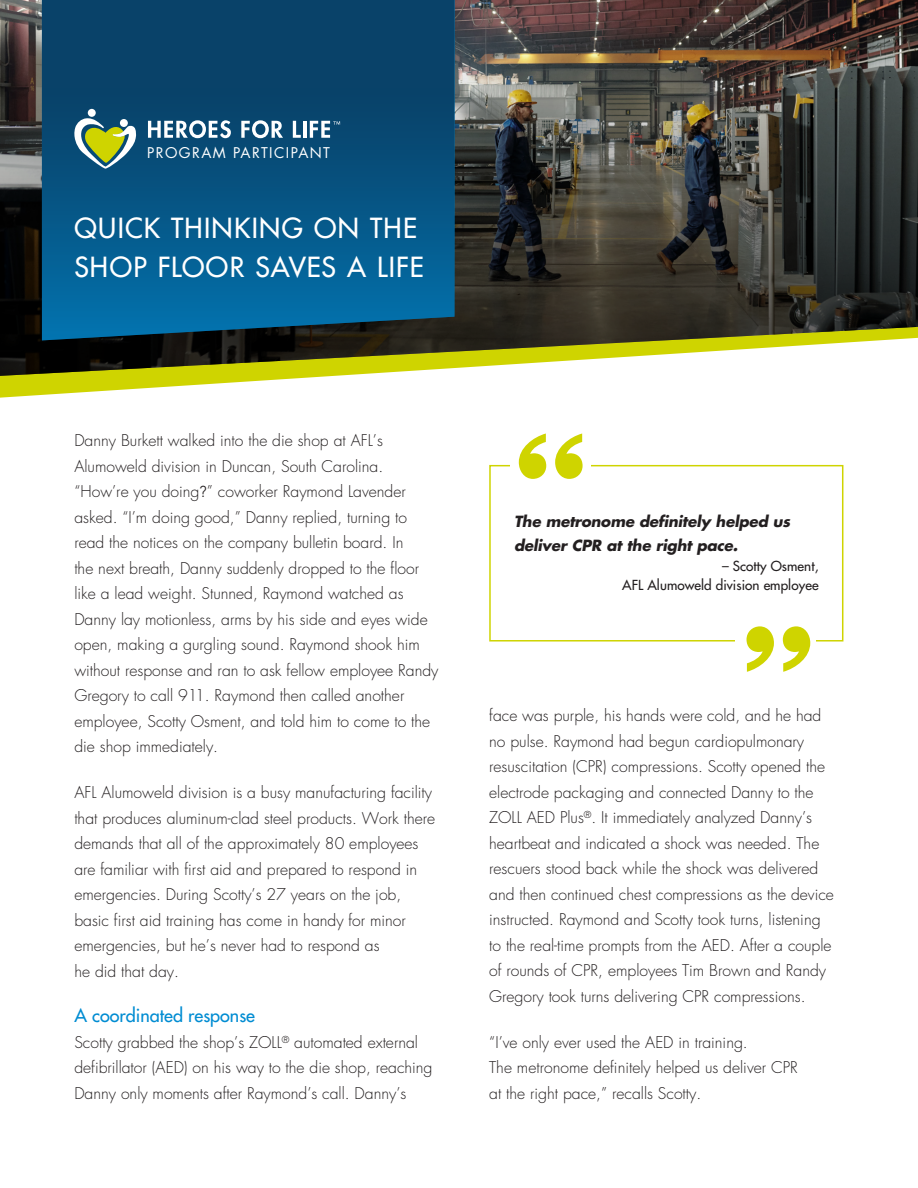
<style>
.page{position:relative;width:918px;height:1188px;background:#fff}
.page>*{position:absolute;margin:0;border:0;box-sizing:border-box;transform-origin:0 0}
.t1{font:500 27px/39px "Futura Std";letter-spacing:.045em;color:#fff}
.t2{font:500 18px "Futura Std";color:#008cd2}
.t3{font:300 15.75px/25.5px "Futura Std";color:#231f20}
.t4{font:italic 700 15px/24px "Futura Std";letter-spacing:-.01em;color:#231f20}
.t5{font:14.4px "Futura Std";letter-spacing:.1em;color:#fff}
.t6{font:500 13.5px/19.5px "Futura Std";letter-spacing:.005em;color:#231f20;text-align:right}
.s1{font-family:"Avenir"}
</style>
<div class="page">
<svg style="left:0;top:377px;width:316px;height:21px"></svg>
<img style="left:0;top:0;width:918px;height:377px">
<svg style="left:42px;top:0;width:412px;height:340px;background:#074f7b"></svg>
<div style="left:489px;top:465px;width:354px;height:177px;border:2px solid #cfd400"></div>
<div style="left:510px;top:456px;width:81px;height:33px;background:#fff"></div>
<div style="left:735px;top:620px;width:81px;height:33px;background:#fff"></div>
<svg style="left:519px;top:434px;width:64px;height:45px"></svg>
<svg style="left:747px;top:626px;width:63px;height:46px"></svg>
<div style="left:88px;top:109px;width:8px;height:8px;background:#fff;border-radius:50%"></div>
<svg style="left:74px;top:118px;width:62px;height:51px"></svg>
<svg style="left:148px;top:120px;width:83px;height:18px"></svg>
<svg style="left:241px;top:120px;width:42px;height:18px"></svg>
<svg style="left:293px;top:121px;width:8px;height:17px"></svg>
<hr style="left:303px;top:121px;width:3px;height:17px;background:#fff">
<svg style="left:310px;top:121px;width:30px;height:17px"></svg>
<p class="t5" style="left:147px;top:143px;width:185px">PROGRAM PARTICIPANT</p>
<p class="t1" style="left:74px;top:209px;width:351px">QUICK THINKING ON THE<br>SHOP FLOOR SAVES A LIFE</p>
<p class="t3" style="left:74px;top:428px;width:366px">Danny Burkett walked into the die shop at AFL’s Alumoweld division in Duncan, South Carolina. “How’re you doing<span class="s1">?</span>” coworker Raymond Lavender asked. “I’m doing good,” Danny replied, turning to read the notices on the company bulletin board. In<br>the next breath, Danny suddenly dropped to the floor like a lead weight. Stunned, Raymond watched as Danny lay motionless, arms by his side and eyes wide open, making a gurgling sound. Raymond shook him without response and ran to ask fellow employee Randy Gregory to call 911. Raymond then called another employee, Scotty Osment, and told him to come to the die shop immediately.</p>
<p class="t3" style="left:74px;top:780px;width:362px">AFL Alumoweld division is a busy manufacturing facility that produces aluminum-clad steel products. Work there demands that all of the approximately 80 employees are familiar with first aid and prepared to respond in emergencies. During Scotty’s 27 years on the job, basic first aid training has come in handy for minor emergencies, but he’s never had to respond as<br>he did that day.</p>
<p class="t2" style="left:74px;top:1005px;width:182px">A coordinated response</p>
<p class="t3" style="left:74px;top:1030px;width:360px">Scotty grabbed the shop’s ZOLL<sup>®</sup> automated external defibrillator (AED) on his way to the die shop, reaching<br>Danny only moments after Raymond’s call. Danny’s</p>
<p class="t4" style="left:514px;top:510px;width:278px">The metronome definitely helped us deliver CPR at the right pace.</p>
<p class="t6" style="left:622px;top:556px;width:198px">– Scotty Osment,<br>AFL Alumoweld division employee</p>
<p class="t3" style="left:489px;top:703px;width:346px">face was purple, his hands were cold, and he had no pulse. Raymond had begun cardiopulmonary resuscitation (CPR) compressions. Scotty opened the electrode packaging and connected Danny to the ZOLL AED Plus<sup>®</sup>. It immediately analyzed Danny’s heartbeat and indicated a shock was needed. The rescuers stood back while the shock was delivered and then continued chest compressions as the device instructed. Raymond and Scotty took turns, listening to the real-time prompts from the AED. After a couple of rounds of CPR, employees Tim Brown and Randy Gregory took turns delivering CPR compressions.</p>
<p class="t3" style="left:489px;top:1030px;width:310px">“I’ve only ever used the AED in training.<br>The metronome definitely helped us deliver CPR at the right pace,” recalls Scotty.</p>
</div>
